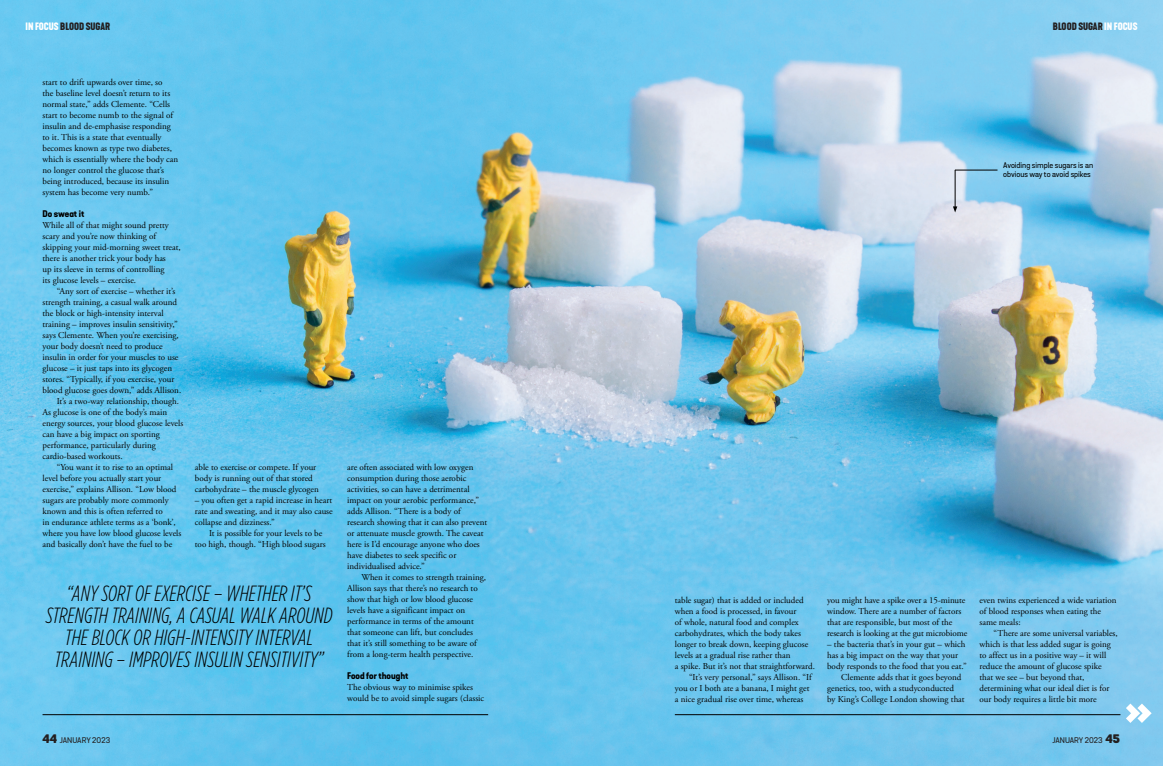
<style>
.page{position:relative;width:1163px;height:766px;background:#fff}
.page>*{position:absolute;margin:0;border:0;box-sizing:border-box;transform-origin:0 0}
.t1{font:italic 300 22px/22px "Gotham Condensed";color:#000;text-align:center}
.t2{font:700 10px "Kapra Neue";color:#231f20}
.t3{font:9px/11px "Adobe Garamond Pro";color:#000}
.t4{font:700 expanded 9px "Kapra Neue";color:#000}
.t5{font:500 8px/9px "Grota Sans Rd";color:#000}
.t6{font:500 8px "Grota Sans Rd";color:#231f20}
.s1{color:#fff}
.s2{font-weight:900;font-size:12px}
</style>
<div class="page">
<img style="left:0;top:0;width:1162px;height:765px">
<svg style="left:1125px;top:703px;width:26px;height:19px"></svg>
<hr style="left:674px;top:714px;width:446px;height:1px;background:#000">
<hr style="left:43px;top:714px;width:445px;height:1px;background:#000">
<hr style="left:954px;top:170px;width:1px;height:38px;background:#000">
<svg style="left:952px;top:206px;width:5px;height:6px"></svg>
<hr style="left:954px;top:170px;width:43px;height:1px;background:#000">
<p class="t2" style="left:26px;top:20px;width:86px"><span class="s1">IN FOCUS</span> BLOOD SUGAR</p>
<p class="t2" style="left:1052px;top:20px;width:86px">BLOOD SUGAR <span class="s1">IN FOCUS</span></p>
<p class="t3" style="left:43px;top:77px;width:137px">start to drift upwards over time, so<br>the baseline level doesn’t return to its normal state,” adds Clemente. “Cells start to become numb to the signal of insulin and de-emphasise responding to it. This is a state that eventually becomes known as type two diabetes, which is essentially where the body can no longer control the glucose that’s being introduced, because its insulin system has become very numb.”</p>
<p class="t4" style="left:43px;top:208px;width:43px">Do sweat it</p>
<p class="t3" style="left:43px;top:220px;width:140px">While all of that might sound pretty scary and you’re now thinking of skipping your mid-morning sweet treat, there is another trick your body has<br>up its sleeve in terms of controlling<br>its glucose levels – exercise.</p>
<p class="t3" style="left:57px;top:286px;width:120px">“Any sort of exercise – whether it’s</p>
<p class="t3" style="left:43px;top:297px;width:136px">strength training, a casual walk around</p>
<p class="t3" style="left:43px;top:308px;width:123px">the block or high-intensity interval</p>
<p class="t3" style="left:43px;top:319px;width:137px">training – improves insulin sensitivity,”</p>
<p class="t3" style="left:43px;top:330px;width:138px">says Clemente. When you’re exercising,</p>
<p class="t3" style="left:43px;top:341px;width:121px">your body doesn’t need to produce</p>
<p class="t3" style="left:43px;top:352px;width:137px">insulin in order for your muscles to use</p>
<p class="t3" style="left:43px;top:363px;width:131px">glucose – it just taps into its glycogen</p>
<p class="t3" style="left:43px;top:374px;width:133px">stores. “Typically, if you exercise, your</p>
<p class="t3" style="left:43px;top:385px;width:140px">blood glucose goes down,” adds Allison.</p>
<p class="t3" style="left:57px;top:396px;width:124px">It’s a two-way relationship, though.</p>
<p class="t3" style="left:43px;top:407px;width:126px">As glucose is one of the body’s main</p>
<p class="t3" style="left:43px;top:418px;width:142px">energy sources, your blood glucose levels</p>
<p class="t3" style="left:43px;top:429px;width:119px">can have a big impact on sporting</p>
<p class="t3" style="left:43px;top:440px;width:115px">performance, particularly during</p>
<p class="t3" style="left:43px;top:451px;width:82px">cardio-based workouts.</p>
<p class="t3" style="left:57px;top:462px;width:118px">“You want it to rise to an optimal</p>
<p class="t3" style="left:43px;top:473px;width:120px">level before you actually start your</p>
<p class="t3" style="left:43px;top:484px;width:135px">exercise,” explains Allison. “Low blood</p>
<p class="t3" style="left:43px;top:495px;width:128px">sugars are probably more commonly</p>
<p class="t3" style="left:43px;top:506px;width:122px">known and this is often referred to</p>
<p class="t3" style="left:43px;top:517px;width:135px">in endurance athlete terms as a ‘bonk’,</p>
<p class="t3" style="left:43px;top:528px;width:140px">where you have low blood glucose levels</p>
<p class="t3" style="left:43px;top:539px;width:131px">and basically don’t have the fuel to be</p>
<p class="t5" style="left:1003px;top:161px;width:91px">Avoiding simple sugars is an obvious way to avoid spikes</p>
<p class="t3" style="left:347px;top:462px;width:141px">are often associated with low oxygen consumption during those aerobic activities, so can have a detrimental impact on your aerobic performance,” adds Allison. “There is a body of research showing that it can also prevent or attenuate muscle growth. The caveat here is I’d encourage anyone who does have diabetes to seek specific or individualised advice.”</p>
<p class="t3" style="left:347px;top:572px;width:140px;text-indent:14px">When it comes to strength training, Allison says that there’s no research to show that high or low blood glucose levels have a significant impact on performance in terms of the amount that someone can lift, but concludes that it’s still something to be aware of from a long-term health perspective.</p>
<p class="t4" style="left:347px;top:670px;width:63px">Food for thought</p>
<p class="t3" style="left:347px;top:682px;width:138px">The obvious way to minimise spikes would be to avoid simple sugars (classic</p>
<p class="t3" style="left:195px;top:462px;width:125px">able to exercise or compete. If your body is running out of that stored carbohydrate – the muscle glycogen</p>
<p class="t3" style="left:195px;top:495px;width:139px;text-align:justify">– you often get a rapid increase in heart rate and sweating, and it may also cause collapse and dizziness.”</p>
<p class="t3" style="left:195px;top:528px;width:132px;text-indent:14px">It is possible for your levels to be too high, though. “High blood sugars</p>
<h1 class="t1" style="left:46px;top:582px;width:288px">“ANY SORT OF EXERCISE – WHETHER IT’S STRENGTH TRAINING, A CASUAL WALK AROUND THE BLOCK OR HIGH-INTENSITY INTERVAL TRAINING – IMPROVES INSULIN SENSITIVITY”</h1>
<p class="t3" style="left:979px;top:594px;width:139px">even twins experienced a wide variation of blood responses when eating the same meals:</p>
<p class="t3" style="left:827px;top:594px;width:142px">you might have a spike over a 15-minute window. There are a number of factors that are responsible, but most of the research is looking at the gut microbiome</p>
<p class="t3" style="left:827px;top:638px;width:140px">– the bacteria that’s in your gut – which</p>
<p class="t3" style="left:827px;top:649px;width:132px">has a big impact on the way that your</p>
<p class="t3" style="left:827px;top:660px;width:141px">body responds to the food that you eat.”</p>
<p class="t3" style="left:841px;top:671px;width:122px">Clemente adds that it goes beyond</p>
<p class="t3" style="left:827px;top:682px;width:128px">genetics, too, with a studyconducted</p>
<p class="t3" style="left:827px;top:693px;width:139px">by King’s College London showing that</p>
<p class="t3" style="left:674px;top:594px;width:130px">table sugar) that is added or included</p>
<p class="t3" style="left:674px;top:605px;width:123px">when a food is processed, in favour</p>
<p class="t3" style="left:674px;top:616px;width:125px">of whole, natural food and complex</p>
<p class="t3" style="left:674px;top:627px;width:127px">carbohydrates, which the body takes</p>
<p class="t3" style="left:674px;top:638px;width:135px">longer to break down, keeping glucose</p>
<p class="t3" style="left:674px;top:649px;width:117px">levels at a gradual rise rather than</p>
<p class="t3" style="left:674px;top:660px;width:142px">a spike. But it’s not that straightforward.</p>
<p class="t3" style="left:689px;top:671px;width:124px">“It’s very personal,” says Allison. “If</p>
<p class="t3" style="left:674px;top:682px;width:136px">you or I both ate a banana, I might get</p>
<p class="t3" style="left:674px;top:693px;width:130px">a nice gradual rise over time, whereas</p>
<p class="t3" style="left:979px;top:627px;width:140px;text-indent:14px">“There are some universal variables, which is that less added sugar is going to affect us in a positive way – it will reduce the amount of glucose spike<br>that we see – but beyond that, determining what our ideal diet is for our body requires a little bit more</p>
<p class="t6" style="left:43px;top:735px;width:69px"><span class="s2">44</span> JANUARY 2023</p>
<p class="t6" style="left:1052px;top:735px;width:69px">JANUARY 2023 <span class="s2">45</span></p>
</div>
